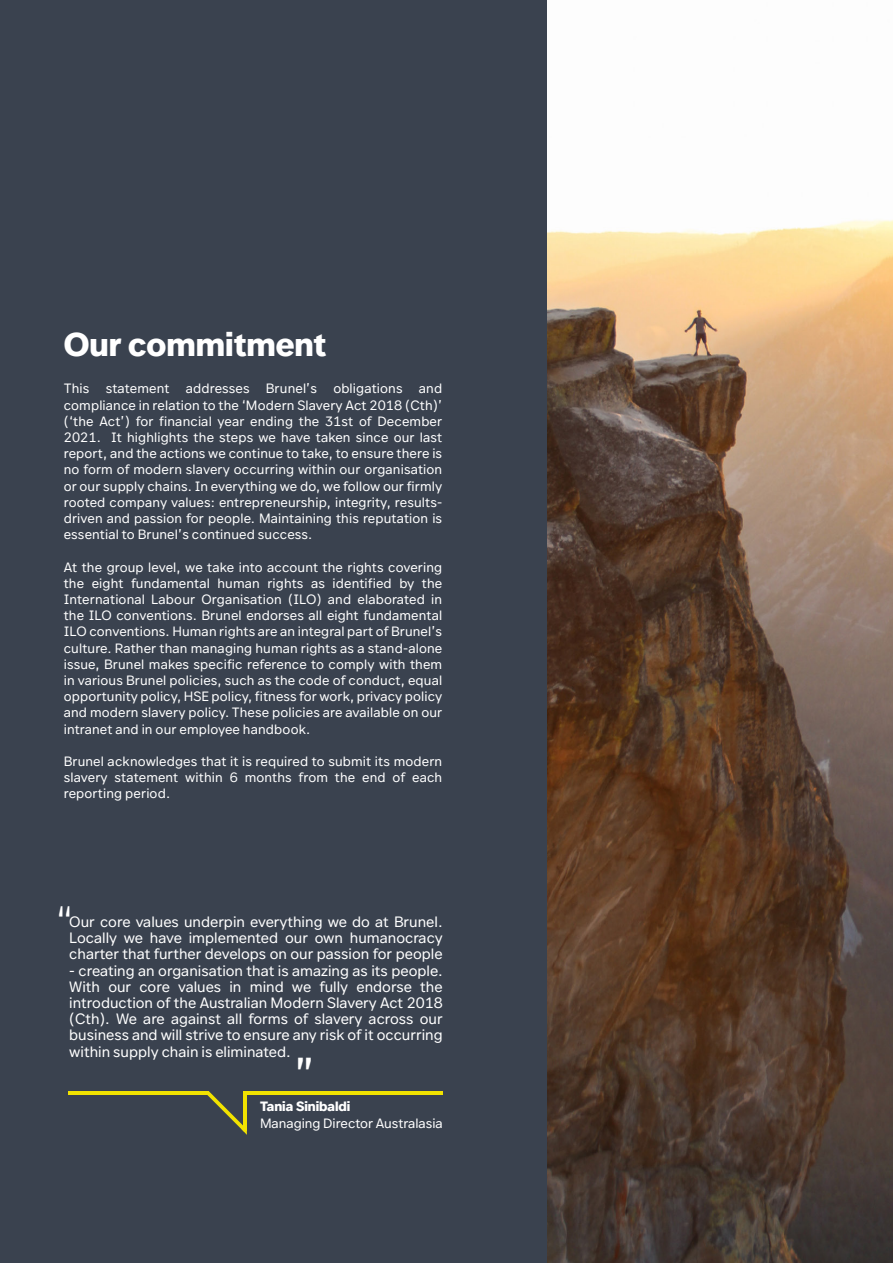
<style>
.page{position:relative;width:893px;height:1263px;background:#fff}
.page>*{position:absolute;margin:0;border:0;box-sizing:border-box;transform-origin:0 0}
.t1{font:45px "Brunel Sans";color:#fff}
.t2{font:300 45px "Brunel Sans";color:#fff}
.t3{font:700 33px "Brunel Sans";color:#fff}
.t4{font:15px/16.2px "Brunel Sans";color:#fff;text-align:justify}
.t5{font:13.5px/16.2px "Brunel Sans";letter-spacing:.01em;color:#fff;text-align:justify}
.t6{font:700 13.5px "Brunel Sans";color:#fff}
</style>
<div class="page">
<div style="left:0;top:0;width:553px;height:1263px;background:#3a424f"></div>
<img style="left:547px;top:0;width:346px;height:1263px">
<hr style="left:243px;top:1091px;width:199px;height:4px;background:#f2e300">
<hr style="left:68px;top:1091px;width:141px;height:4px;background:#f2e300">
<svg style="left:207px;top:1091px;width:40px;height:44px"></svg>
<p class="t3" style="left:64px;top:324px;width:264px">Our commitment</p>
<p class="t5" style="left:64px;top:381px;width:380px">This statement addresses Brunel’s obligations and compliance in relation to the ‘Modern Slavery Act 2018 (Cth)’ (‘the Act’) for financial year ending the 31st of December 2021. It highlights the steps we have taken since our last report, and the actions we continue to take, to ensure there is no form of modern slavery occurring within our organisation or our supply chains. In everything we do, we follow our firmly rooted company values: entrepreneurship, integrity, results&shy;driven and passion for people. Maintaining this reputation is essential to Brunel’s continued success.</p>
<p class="t5" style="left:64px;top:559px;width:380px">At the group level, we take into account the rights covering the eight fundamental human rights as identified by the International Labour Organisation (ILO) and elaborated in the ILO conventions. Brunel endorses all eight fundamental ILO conventions. Human rights are an integral part of Brunel’s culture. Rather than managing human rights as a stand-alone issue, Brunel makes specific reference to comply with them in various Brunel policies, such as the code of conduct, equal opportunity policy, HSE policy, fitness for work, privacy policy and modern slavery policy. These policies are available on our intranet and in our employee handbook.</p>
<p class="t5" style="left:64px;top:753px;width:380px">Brunel acknowledges that it is required to submit its modern slavery statement within 6 months from the end of each reporting period.</p>
<p class="t2" style="left:54px;top:897px;width:22px">“</p>
<p class="t4" style="left:69px;top:914px;width:375px">Our core values underpin everything we do at Brunel.<br>Locally we have implemented our own humanocracy charter that further develops on our passion for people</p>
<p class="t4" style="left:69px;top:962px;width:375px">- creating an organisation that is amazing as its people.<br>With our core values in mind we fully endorse the introduction of the Australian Modern Slavery Act 2018 (Cth). We are against all forms of slavery across our business and will strive to ensure any risk of it occurring within supply chain is eliminated.</p>
<p class="t1" style="left:294px;top:1047px;width:23px">”</p>
<p class="t6" style="left:260px;top:1098px;width:92px">Tania Sinibaldi</p>
<p class="t5" style="left:260px;top:1115px;width:184px">Managing Director Australasia</p>
</div>
